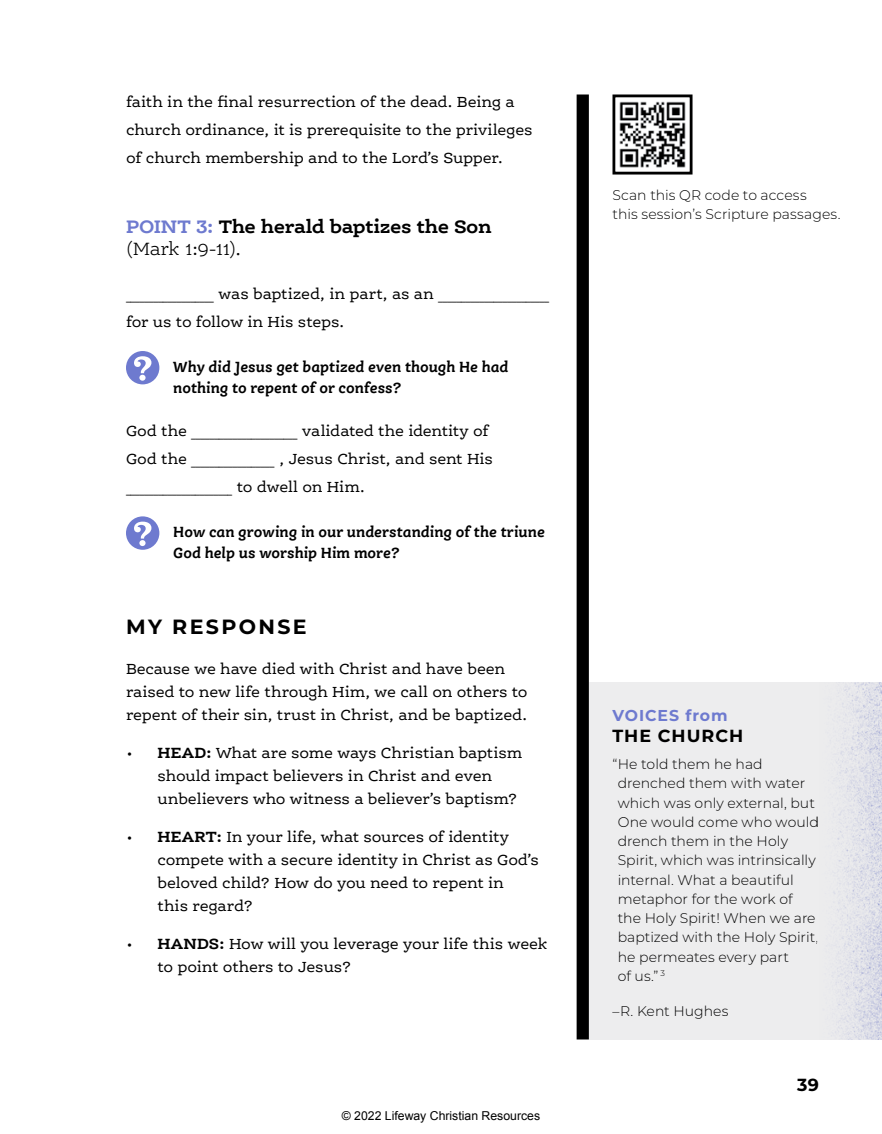
<style>
.page{position:relative;width:882px;height:1134px;background:#fff}
.page>*{position:absolute;margin:0;border:0;box-sizing:border-box;transform-origin:0 0}
.t1{font:700 20.65px "Montserrat";letter-spacing:.115em;color:#000}
.t2{font:700 19.25px/22.8px "Ernestine Pro";letter-spacing:-.015em;color:#000}
.t3{font:700 17.5px "Montserrat";letter-spacing:.055em;color:#000}
.t4{font:15.75px/22.8px "Ernestine Pro";letter-spacing:-.01em;color:#000}
.t5{font:italic 700 15.75px/21px "Ernestine Pro";letter-spacing:-.005em;color:#000}
.t6{font:700 15.75px "Montserrat";letter-spacing:.055em;color:#6e7acf}
.t7{font:300 14px/19.2px "Montserrat";letter-spacing:.005em;color:#000}
.t8{font:12.25px "Arial";color:#000}
.t9{font:10.5px "Ernestine Pro";color:#000}
.s1{color:#6e7acf}
.s2{font-weight:300}
.s3{font-weight:700}
</style>
<div class="page">
<div style="left:577px;top:94px;width:12px;height:946px;background:#000"></div>
<svg style="left:126px;top:351px;width:33px;height:33px"></svg>
<svg style="left:126px;top:516px;width:33px;height:34px"></svg>
<div style="left:589px;top:682px;width:293px;height:358px;background:#ededee"></div>
<img style="left:830px;top:682px;width:52px;height:358px">
<img style="left:612px;top:94px;width:81px;height:81px">
<div style="left:613px;top:95px;width:80px;height:80px;border:3px solid #000"></div>
<p class="t4" style="left:126px;top:87px;width:408px;line-height:28px">faith in the final resurrection of the dead. Being a church ordinance, it is prerequisite to the privileges of church membership and to the Lord’s Supper.</p>
<p class="t2" style="left:126px;top:214px;width:367px"><span class="s1">POINT 3:</span> The herald baptizes the Son <span class="s2">(Mark 1:9-11).</span></p>
<p class="t9" style="left:126px;top:291px;width:425px">___________________ <sup>was</sup> <sup>baptized,</sup> <sup>in</sup> <sup>part,</sup> <sup>as</sup> <sup>an</sup> ________________________</p>
<p class="t4" style="left:126px;top:310px;width:217px">for us to follow in His steps.</p>
<p class="t5" style="left:173px;top:356px;width:337px">Why did Jesus get baptized even though He had nothing to repent of or confess?</p>
<p class="t4" style="left:126px;top:417px;width:369px;line-height:28px">God the <sub>_______________________</sub> validated the identity of<br>God the <sub>__________________</sub> , Jesus Christ, and sent His</p>
<p class="t9" style="left:126px;top:484px;width:237px">_______________________ <sup>to</sup> <sup>dwell</sup> <sup>on</sup> <sup>Him.</sup></p>
<p class="t5" style="left:173px;top:521px;width:373px">How can growing in our understanding of the triune<br>God help us worship Him more?</p>
<h1 class="t1" style="left:126px;top:612px;width:182px">MY RESPONSE</h1>
<p class="t4" style="left:126px;top:658px;width:403px">Because we have died with Christ and have been raised to new life through Him, we call on others to repent of their sin, trust in Christ, and be baptized.</p>
<p class="t4" style="left:158px;top:742px;width:366px;text-indent:-31px">• <span class="s3">HEAD:</span> What are some ways Christian baptism should impact believers in Christ and even unbelievers who witness a believer’s baptism?</p>
<p class="t4" style="left:158px;top:826px;width:383px;text-indent:-31px">• <span class="s3">HEART:</span> In your life, what sources of identity compete with a secure identity in Christ as God’s beloved child? How do you need to repent in<br>this regard?</p>
<p class="t4" style="left:157px;top:932px;width:392px;text-indent:-31px">• <span class="s3">HANDS:</span> How will you leverage your life this week to point others to Jesus?</p>
<p class="t8" style="left:342px;top:1107px;width:200px">© 2022 Lifeway Christian Resources</p>
<p class="t7" style="left:612px;top:185px;width:230px">Scan this QR code to access<br>this session’s Scripture passages.</p>
<p class="t6" style="left:612px;top:704px;width:117px">VOICES from</p>
<p class="t3" style="left:612px;top:723px;width:132px">THE CHURCH</p>
<p class="t7" style="left:618px;top:754px;width:203px;text-indent:-5px">“He told them he had drenched them with water which was only external, but<br>One would come who would drench them in the Holy<br>Spirit, which was intrinsically internal. What a beautiful metaphor for the work of the Holy Spirit! When we are baptized with the Holy Spirit, he permeates every part<br>of us.” <sup>3</sup></p>
<p class="t7" style="left:613px;top:1001px;width:117px">–R. Kent Hughes</p>
<p class="t3" style="left:797px;top:1072px;width:23px">39</p>
</div>
